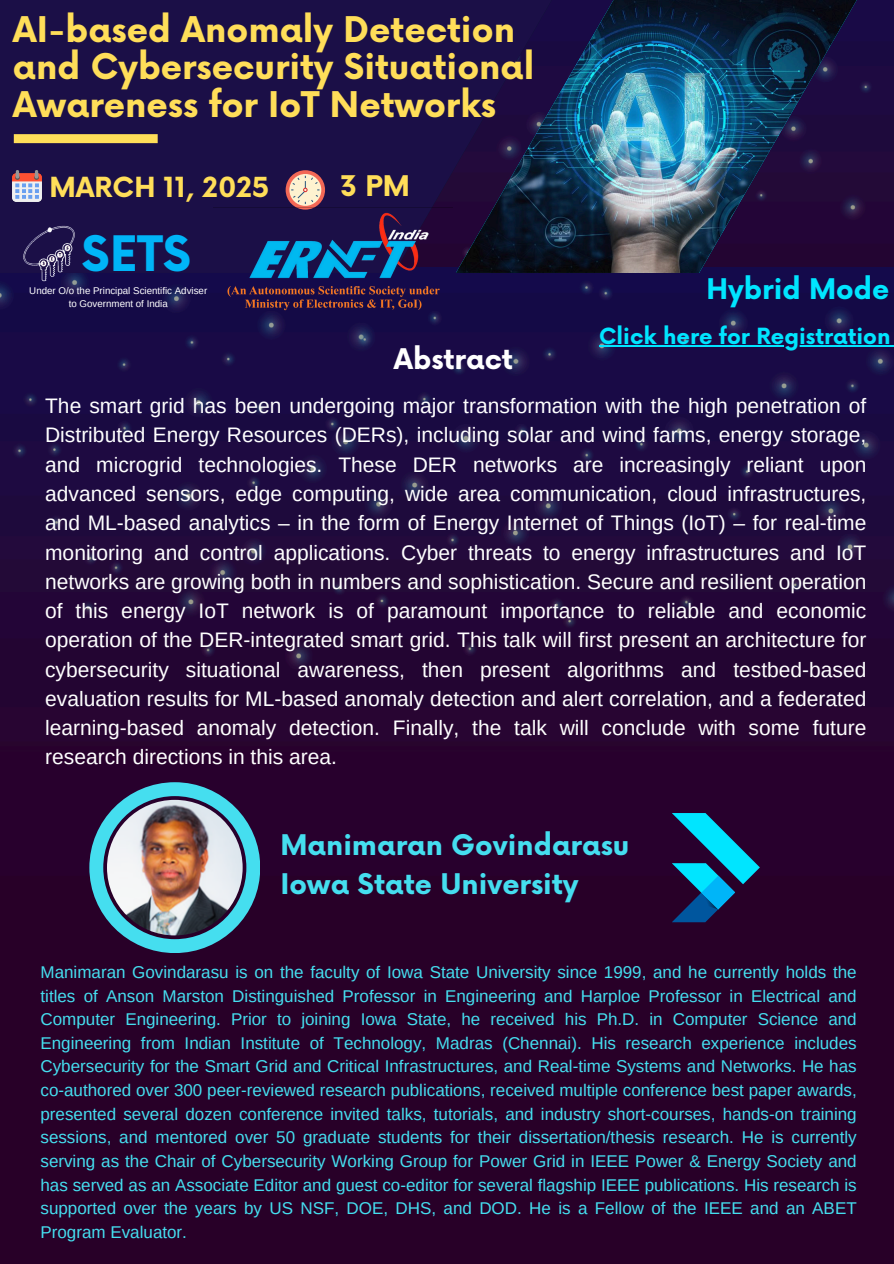
<style>
.page{position:relative;width:894px;height:1264px;background:#fff}
.page>*{position:absolute;margin:0;border:0;box-sizing:border-box;transform-origin:0 0}
.t1{font:700 47.55px "Now";color:#00b5f8}
.t2{font:700 34.5px/37.2px "Now";color:#ffde59}
.t3{font:700 27.75px/38.2px "Now";color:#45deef}
.t4{font:700 27.75px "Now";color:#00e5ff}
.t5{font:700 27.75px "Now";color:#fff}
.t6{font:700 27.75px "Now";color:#ffde59}
.t7{font:700 27px "Now";color:#ffde59}
.t8{font:700 21.75px "Now";color:#00e5ff}
.t9{font:21px/29.2px "Arimo";color:#fff;text-align:justify}
.t10{font:16.95px/23.7px "Arimo";color:#45deef;text-align:justify}
.t11{font:9.75px/12.9px "Arimo";color:#fff;text-align:center}
</style>
<div class="page">
<img style="left:856px;top:0;width:37px;height:267px">
<img style="left:0;top:267px;width:893px;height:996px">
<div style="left:0;top:0;width:759px;height:272px;background:#1b0f47"></div>
<img style="left:455px;top:0;width:401px;height:273px">
<div style="left:14px;top:134px;width:144px;height:9px;background:#ffde59"></div>
<img style="left:13px;top:170px;width:28px;height:32px">
<svg style="left:285px;top:170px;width:40px;height:40px"></svg>
<svg style="left:289px;top:174px;width:32px;height:32px"></svg>
<svg style="left:291px;top:176px;width:28px;height:28px"></svg>
<img style="left:6px;top:225px;width:85px;height:67px">
<img style="left:89px;top:782px;width:171px;height:171px">
<svg style="left:672px;top:813px;width:87px;height:109px;background:#16557e"></svg>
<img style="left:213px;top:207px;width:240px;height:117px">
<hr style="left:599px;top:345px;width:291px;height:1px;background:#00e5ff">
<h2 class="t2" style="left:13px;top:13px;width:523px">AI-based Anomaly Detection and Cybersecurity Situational<br>Awareness for IoT Networks</h2>
<p class="t7" style="left:49px;top:173px;width:221px">MARCH 11, 2025</p>
<p class="t6" style="left:340px;top:171px;width:71px">3 PM</p>
<h3 class="t1" style="left:82px;top:228px;width:111px">SETS</h3>
<p class="t11" style="left:29px;top:284px;width:179px">Under O/o the Principal Scientific Adviser to Government of India</p>
<p class="t5" style="left:393px;top:343px;width:121px">Abstract</p>
<p class="t4" style="left:706px;top:274px;width:184px">Hybrid Mode</p>
<p class="t8" style="left:599px;top:324px;width:293px">Click here for Registration</p>
<p class="t9" style="left:45px;top:391px;width:822px">The smart grid has been undergoing major transformation with the high penetration of Distributed Energy Resources (DERs), including solar and wind farms, energy storage, and microgrid technologies. These DER networks are increasingly reliant upon advanced sensors, edge computing, wide area communication, cloud infrastructures, and ML-based analytics – in the form of Energy Internet of Things (IoT) – for real-time monitoring and control applications. Cyber threats to energy infrastructures and IoT networks are growing both in numbers and sophistication. Secure and resilient operation of this energy IoT network is of paramount importance to reliable and economic operation of the DER-integrated smart grid. This talk will first present an architecture for cybersecurity situational awareness, then present algorithms and testbed-based evaluation results for ML-based anomaly detection and alert correlation, and a federated learning-based anomaly detection. Finally, the talk will conclude with some future research directions in this area.</p>
<p class="t3" style="left:280px;top:827px;width:350px">Manimaran Govindarasu<br>Iowa State University</p>
<h1 class="t10" style="left:40px;top:960px;width:817px">Manimaran Govindarasu is on the faculty of Iowa State University since 1999, and he currently holds the titles of Anson Marston Distinguished Professor in Engineering and Harploe Professor in Electrical and Computer Engineering. Prior to joining Iowa State, he received his Ph.D. in Computer Science and Engineering from Indian Institute of Technology, Madras (Chennai). His research experience includes Cybersecurity for the Smart Grid and Critical Infrastructures, and Real-time Systems and Networks. He has co-authored over 300 peer-reviewed research publications, received multiple conference best paper awards, presented several dozen conference invited talks, tutorials, and industry short-courses, hands-on training sessions, and mentored over 50 graduate students for their dissertation/thesis research. He is currently serving as the Chair of Cybersecurity Working Group for Power Grid in IEEE Power &amp; Energy Society and has served as an Associate Editor and guest co-editor for several flagship IEEE publications. His research is supported over the years by US NSF, DOE, DHS, and DOD. He is a Fellow of the IEEE and an ABET Program Evaluator.</h1>
</div>
